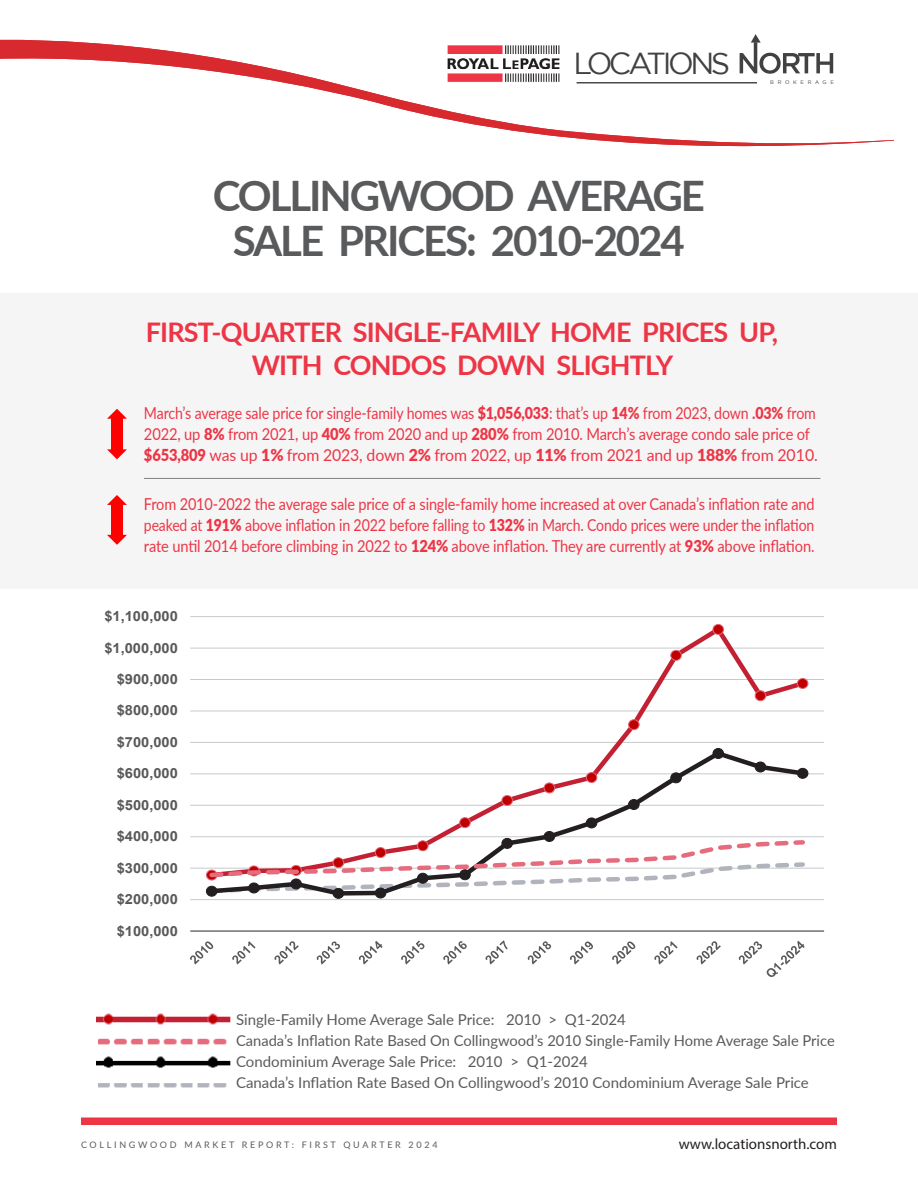
<style>
.page{position:relative;width:918px;height:1188px;background:#fff}
.page>*{position:absolute;margin:0;border:0;box-sizing:border-box;transform-origin:0 0}
.t1{font:700 42px "Lato";letter-spacing:-.05em;color:#595a5c}
.t2{font:30.3px "Gotham";letter-spacing:-.115em;color:#414141}
.t3{font:700 27px/32.4px "Lato";letter-spacing:-.03em;color:#ed3545;text-align:center}
.t4{font:16.5px/21px "Lato";letter-spacing:-.01em;color:#ed3545;text-align:justify;scale:.88 1}
.t5{font:16.5px/21px "Lato";letter-spacing:-.01em;color:#ed3545;scale:.86 1}
.t6{font:15px "Lato";color:#595a5c}
.t7{font:15px "Myriad Pro";color:#231f20}
.t8{font:700 13.95px "Arial";color:#585959;scale:1.05 1}
.t9{font:9px "Lato";letter-spacing:.3em;color:#595a5c}
.t10{font:5.25px "Gotham";letter-spacing:.7em;color:#414141}
.s1{font-weight:900}
.s2{font-weight:700}
</style>
<div class="page">
<div style="left:81px;top:1118px;width:756px;height:7px;background:#ed3545"></div>
<hr style="left:191px;top:899px;width:633px;height:1px;background:#c7c8ca">
<hr style="left:191px;top:868px;width:633px;height:1px;background:#c7c8ca">
<hr style="left:191px;top:836px;width:633px;height:1px;background:#c7c8ca">
<hr style="left:191px;top:805px;width:633px;height:1px;background:#c7c8ca">
<hr style="left:191px;top:774px;width:633px;height:1px;background:#c7c8ca">
<hr style="left:191px;top:742px;width:633px;height:1px;background:#c7c8ca">
<hr style="left:191px;top:711px;width:633px;height:1px;background:#c7c8ca">
<hr style="left:191px;top:679px;width:633px;height:1px;background:#c7c8ca">
<hr style="left:191px;top:648px;width:633px;height:1px;background:#c7c8ca">
<hr style="left:191px;top:616px;width:633px;height:1px;background:#c7c8ca">
<hr style="left:191px;top:931px;width:633px;height:1px;background:#231f20">
<div style="left:206px;top:886px;width:11px;height:10px;border:1px solid #231f20;border-radius:50%"></div>
<div style="left:333px;top:888px;width:11px;height:10px;background:#231f20;border-radius:50%"></div>
<div style="left:333px;top:888px;width:11px;height:11px;border:1px solid #231f20;border-radius:50%"></div>
<div style="left:375px;top:888px;width:11px;height:10px;border:1px solid #231f20;border-radius:50%"></div>
<svg style="left:207px;top:624px;width:602px;height:245px"></svg>
<div style="left:206px;top:870px;width:11px;height:10px;border:1px solid #e46678;border-radius:50%"></div>
<div style="left:460px;top:818px;width:10px;height:10px;background:#c00000;border-radius:50%"></div>
<div style="left:459px;top:817px;width:12px;height:11px;border:1px solid #e46678;border-radius:50%"></div>
<div style="left:502px;top:796px;width:10px;height:10px;background:#c00000;border-radius:50%"></div>
<div style="left:502px;top:795px;width:11px;height:11px;border:1px solid #e46678;border-radius:50%"></div>
<div style="left:544px;top:783px;width:11px;height:10px;background:#c00000;border-radius:50%"></div>
<div style="left:544px;top:783px;width:11px;height:10px;border:1px solid #e46678;border-radius:50%"></div>
<div style="left:586px;top:773px;width:11px;height:10px;background:#c00000;border-radius:50%"></div>
<div style="left:586px;top:772px;width:11px;height:11px;border:1px solid #e46678;border-radius:50%"></div>
<div style="left:629px;top:720px;width:10px;height:10px;background:#c00000;border-radius:50%"></div>
<div style="left:628px;top:719px;width:11px;height:11px;border:1px solid #e46678;border-radius:50%"></div>
<div style="left:671px;top:650px;width:10px;height:10px;background:#c00000;border-radius:50%"></div>
<div style="left:671px;top:650px;width:11px;height:11px;border:1px solid #e46678;border-radius:50%"></div>
<div style="left:713px;top:624px;width:11px;height:10px;background:#c00000;border-radius:50%"></div>
<div style="left:713px;top:624px;width:11px;height:11px;border:1px solid #e46678;border-radius:50%"></div>
<div style="left:755px;top:691px;width:11px;height:10px;background:#c00000;border-radius:50%"></div>
<div style="left:755px;top:690px;width:11px;height:11px;border:1px solid #e46678;border-radius:50%"></div>
<div style="left:797px;top:678px;width:11px;height:10px;background:#c00000;border-radius:50%"></div>
<div style="left:797px;top:678px;width:11px;height:11px;border:1px solid #e46678;border-radius:50%"></div>
<svg style="left:207px;top:838px;width:601px;height:58px"></svg>
<svg style="left:190px;top:941px;width:23px;height:24px"></svg>
<svg style="left:232px;top:941px;width:24px;height:24px"></svg>
<svg style="left:274px;top:941px;width:25px;height:24px"></svg>
<svg style="left:317px;top:941px;width:23px;height:24px"></svg>
<svg style="left:359px;top:941px;width:24px;height:24px"></svg>
<svg style="left:401px;top:940px;width:24px;height:25px"></svg>
<svg style="left:443px;top:941px;width:24px;height:24px"></svg>
<svg style="left:485px;top:940px;width:23px;height:25px"></svg>
<svg style="left:528px;top:941px;width:23px;height:24px"></svg>
<svg style="left:570px;top:941px;width:23px;height:24px"></svg>
<svg style="left:612px;top:941px;width:23px;height:24px"></svg>
<svg style="left:654px;top:941px;width:24px;height:24px"></svg>
<svg style="left:696px;top:941px;width:25px;height:24px"></svg>
<svg style="left:739px;top:941px;width:66px;height:36px"></svg>
<div style="left:0;top:293px;width:918px;height:296px;background:#f6f5f6"></div>
<hr style="left:144px;top:478px;width:676px;height:1px;background:#807f84">
<img style="left:96px;top:1013px;width:135px;height:75px">
<svg style="left:107px;top:409px;width:20px;height:50px"></svg>
<svg style="left:107px;top:495px;width:20px;height:50px"></svg>
<svg style="left:0;top:37px;width:894px;height:110px"></svg>
<h2 class="t2" style="left:573px;top:46px;width:158px">LOCATIONS</h2>
<p class="t1" style="left:213px;top:165px;width:494px">COLLINGWOOD AVERAGE</p>
<p class="t1" style="left:233px;top:210px;width:453px">SALE PRICES: 2010-2024</p>
<p class="t10" style="left:770px;top:80px;width:65px">BROKERAGE</p>
<p class="t3" style="left:146px;top:315px;width:634px">FIRST-QUARTER SINGLE-FAMILY HOME PRICES UP,<br>WITH CONDOS DOWN SLIGHTLY</p>
<p class="t5" style="left:144px;top:402px;width:785px">March’s average sale price for single-family homes was <span class="s1">$1,056,033</span>: that’s up <span class="s1">14%</span> from 2023, down <span class="s2">.</span><span class="s1">03%</span> from<br>2022, up <span class="s1">8%</span> from 2021, up <span class="s1">40%</span> from 2020 and up <span class="s1">280%</span> from 2010. March’s average condo sale price of <span class="s1">$653,809</span> was up <span class="s1">1%</span> from 2023, down <span class="s1">2%</span> from 2022, up <span class="s1">11%</span> from 2021 and up <span class="s1">188%</span> from 2010.</p>
<p class="t4" style="left:144px;top:493px;width:764px">From 2010-2022 the average sale price of a single-family home increased at over Canada’s inflation rate and peaked at <span class="s1">191%</span> above inflation in 2022 before falling to <span class="s1">132%</span> in March. Condo prices were under the inflation rate until 2014 before climbing in 2022 to <span class="s1">124%</span> above inflation. They are currently at <span class="s1">93%</span> above inflation.</p>
<p class="t8" style="left:104px;top:606px;width:71px">$1,100,000</p>
<p class="t8" style="left:104px;top:638px;width:71px">$1,000,000</p>
<p class="t8" style="left:117px;top:669px;width:60px">$900,000</p>
<p class="t8" style="left:117px;top:701px;width:60px">$800,000</p>
<p class="t8" style="left:117px;top:732px;width:60px">$700,000</p>
<p class="t8" style="left:117px;top:764px;width:60px">$600,000</p>
<p class="t8" style="left:117px;top:795px;width:60px">$500,000</p>
<p class="t8" style="left:117px;top:826px;width:60px">$400,000</p>
<p class="t8" style="left:117px;top:858px;width:60px">$300,000</p>
<p class="t8" style="left:117px;top:889px;width:60px">$200,000</p>
<p class="t8" style="left:117px;top:921px;width:60px">$100,000</p>
<p class="t6" style="left:236px;top:1009px;width:391px">Single-Family Home Average Sale Price: 2010 &gt; Q1-2024</p>
<p class="t6" style="left:236px;top:1030px;width:600px">Canada’s Inflation Rate Based On Collingwood’s 2010 Single-Family Home Average Sale Price</p>
<p class="t6" style="left:236px;top:1051px;width:353px">Condominium Average Sale Price: 2010 &gt; Q1-2024</p>
<p class="t6" style="left:236px;top:1072px;width:574px">Canada’s Inflation Rate Based On Collingwood’s 2010 Condominium Average Sale Price</p>
<p class="t9" style="left:81px;top:1138px;width:358px">COLLINGWOOD MARKET REPORT: FIRST QUARTER 2024</p>
<p class="t7" style="left:679px;top:1134px;width:160px">www.locationsnorth.com</p>
</div>
